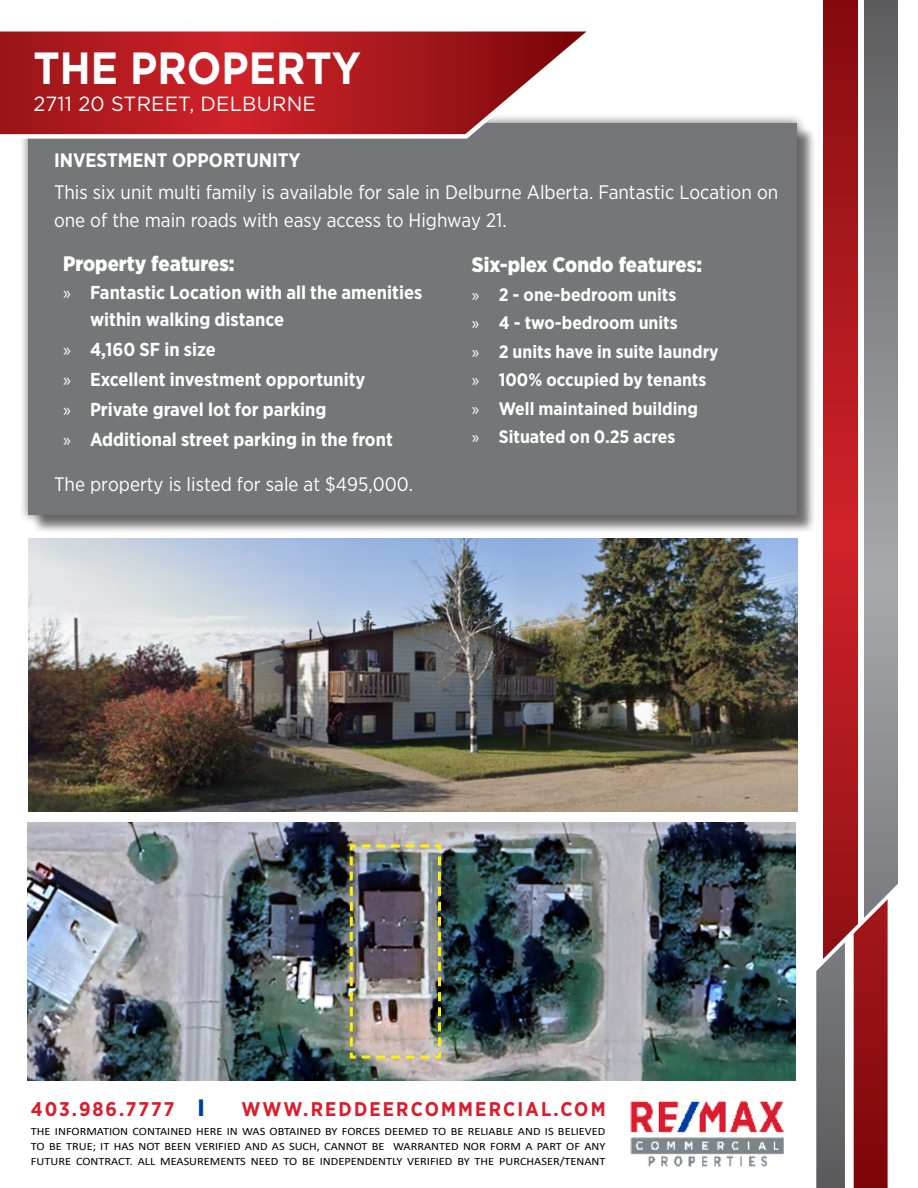
<style>
.page{position:relative;width:918px;height:1188px;background:#fff}
.page>*{position:absolute;margin:0;border:0;box-sizing:border-box;transform-origin:0 0}
.t1{font:700 45px "Gotham";color:#fff;scale:.9 1}
.t2{font:900 21px "Gotham Narrow";color:#fff}
.text_body_right{font:20.55px "Gotham";letter-spacing:.01em;color:#fff}
.t3{font:700 19.8px "Gotham Narrow";letter-spacing:.11em;color:#dc1c2d}
.t4{font:19.5px/28.5px "Gotham Narrow";color:#fff}
.t5{font:700 19.5px "Gotham Narrow";color:#fff}
.t6{font:700 18.75px/27px "Gotham Narrow";color:#fff}
.t7{font:700 18px "Gotham Narrow";color:#fff}
.t8{font:11.25px "Calibri";color:#000;scale:1.1 1}
.s1{font-family:"Myriad Pro";font-weight:400}
.s2{font-family:"Gotham";font-size:23.7px;color:#003ca4}
</style>
<div class="page">
<img style="left:27px;top:823px;width:769px;height:258px">
<div style="left:31px;top:126px;width:785px;height:407px;background:#231f20;opacity:.75"></div>
<div style="left:19px;top:114px;width:788px;height:410px;background:#231f20;opacity:.75"></div>
<div style="left:29px;top:123px;width:768px;height:392px;background:#757677"></div>
<svg style="left:0;top:31px;width:599px;height:110px;background:#b63b3f"></svg>
<svg style="left:823px;top:0;width:34px;height:862px;background:#ae191d"></svg>
<svg style="left:864px;top:0;width:34px;height:862px;background:#87898c"></svg>
<img style="left:630px;top:1100px;width:154px;height:67px">
<img style="left:29px;top:538px;width:768px;height:274px">
<img style="left:348px;top:843px;width:94px;height:217px">
<svg style="left:816px;top:862px;width:82px;height:326px"></svg>
<p class="t1" style="left:33px;top:39px;width:365px">THE PROPERTY</p>
<p class="text_body_right" style="left:33px;top:91px;width:284px">2711 20 STREET, DELBURNE</p>
<p class="t5" style="left:54px;top:148px;width:248px">INVESTMENT OPPORTUNITY</p>
<p class="t4" style="left:54px;top:177px;width:726px">This six unit multi family is available for sale in Delburne Alberta. Fantastic Location on one of the main roads with easy access to Highway 21.</p>
<p class="t2" style="left:63px;top:249px;width:173px">Property features:</p>
<p class="t6" style="left:90px;top:279px;width:334px;text-indent:-27px"><span class="s1">»</span> Fantastic Location with all the amenities within walking distance</p>
<p class="t6" style="left:63px;top:336px;width:154px"><span class="s1">»</span> 4,160 SF in size</p>
<p class="t6" style="left:63px;top:366px;width:304px"><span class="s1">»</span> Excellent investment opportunity</p>
<p class="t6" style="left:63px;top:396px;width:265px"><span class="s1">»</span> Private gravel lot for parking</p>
<p class="t6" style="left:63px;top:426px;width:331px"><span class="s1">»</span> Additional street parking in the front</p>
<p class="t4" style="left:54px;top:470px;width:361px">The property is listed for sale at $495,000.</p>
<p class="t2" style="left:472px;top:251px;width:232px">Six-plex Condo features:</p>
<p class="t7" style="left:472px;top:283px;width:206px"><span class="s1">»</span> 2 - one-bedroom units</p>
<p class="t7" style="left:472px;top:311px;width:207px"><span class="s1">»</span> 4 - two-bedroom units</p>
<p class="t7" style="left:472px;top:340px;width:248px"><span class="s1">»</span> 2 units have in suite laundry</p>
<p class="t7" style="left:472px;top:368px;width:236px"><span class="s1">»</span> 100% occupied by tenants</p>
<p class="t7" style="left:472px;top:397px;width:228px"><span class="s1">»</span> Well maintained building</p>
<p class="t7" style="left:472px;top:425px;width:205px"><span class="s1">»</span> Situated on 0.25 acres</p>
<p class="t3" style="left:31px;top:1096px;width:176px">403.986.7777 <span class="s2">I</span></p>
<p class="t3" style="left:242px;top:1096px;width:365px">WWW.REDDEERCOMMERCIAL.COM</p>
<p class="t8" style="left:31px;top:1123px;width:524px">THE INFORMATION CONTAINED HERE IN WAS OBTAINED BY FORCES DEEMED TO BE RELIABLE AND IS BELIEVED</p>
<p class="t8" style="left:31px;top:1138px;width:524px">TO BE TRUE; IT HAS NOT BEEN VERIFIED AND AS SUCH, CANNOT BE WARRANTED NOR FORM A PART OF ANY</p>
<p class="t8" style="left:31px;top:1153px;width:524px">FUTURE CONTRACT. ALL MEASUREMENTS NEED TO BE INDEPENDENTLY VERIFIED BY THE PURCHASER/TENANT</p>
</div>
